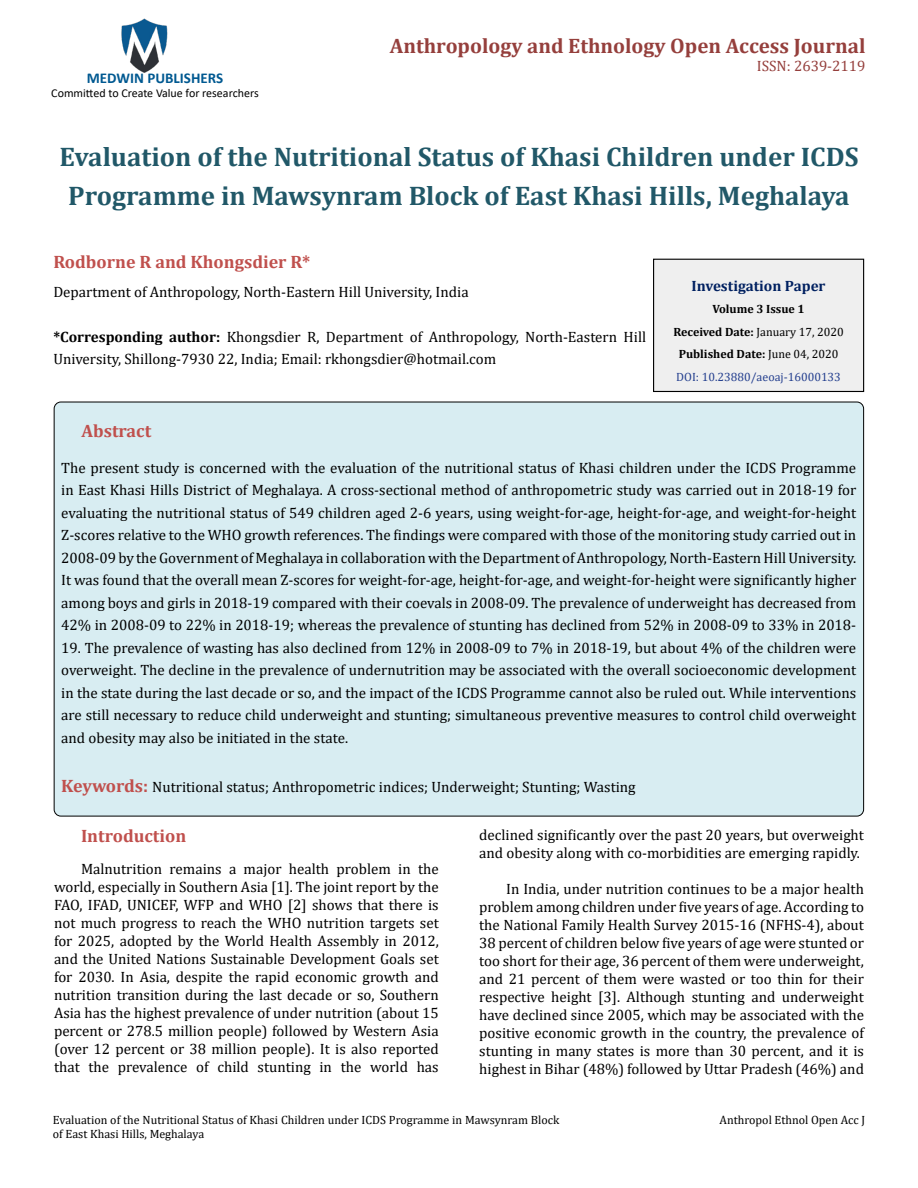
<style>
.page{position:relative;width:918px;height:1188px;background:#fff}
.page>*{position:absolute;margin:0;border:0;box-sizing:border-box;transform-origin:0 0}
.t1{font:700 27px/39px "Cambria";color:#215868;text-align:center}
.t2{font:700 21px "Cambria";color:#953f3c}
.t3{font:700 18px "Cambria";color:#c0504d}
.t4{font:15px/18px "Cambria";color:#000;text-align:justify}
.t5{font:700 15px "Cambria";color:#002060}
.t6{font:700 15px "Calibri";color:#005991}
.t7{font:15px "Cambria";color:#953f3c}
.t8{font:12px/14.4px "Cambria";color:#000}
.t9{font:700 12px/22.5px "Cambria";color:#000;text-align:center}
.t10{font:12px "Calibri";color:#000}
.s1{font-weight:700}
.s2{font-weight:400}
.s3{font-weight:400;color:#25408f}
.s4{font-weight:700;font-size:18px;color:#c0504d}
</style>
<div class="page">
<img style="left:121px;top:18px;width:47px;height:55px">
<div style="left:654px;top:259px;width:210px;height:132px;background:#efefef"></div>
<div style="left:653px;top:259px;width:211px;height:133px;border:1px solid #000"></div>
<div style="left:54px;top:402px;width:810px;height:414px;background:#d8edf2;border-radius:7px"></div>
<p class="t6" style="left:87px;top:67px;width:138px">MEDWIN PUBLISHERS</p>
<p class="t10" style="left:51px;top:85px;width:209px">Committed to Create Value for researchers</p>
<h2 class="t2" style="left:390px;top:31px;width:477px">Anthropology and Ethnology Open Access Journal</h2>
<p class="t7" style="left:757px;top:57px;width:110px">ISSN: 2639-2119</p>
<h1 class="t1" style="left:59px;top:136px;width:801px">Evaluation of the Nutritional Status of Khasi Children under ICDS<br>Programme in Mawsynram Block of East Khasi Hills, Meghalaya</h1>
<p class="t3" style="left:53px;top:249px;width:259px">Rodborne R and Khongsdier R*</p>
<p class="t4" style="left:53px;top:283px;width:417px">Department of Anthropology, North-Eastern Hill University, India</p>
<p class="t4" style="left:53px;top:325px;width:594px;line-height:22.5px"><span class="s1">*Corresponding author:</span> Khongsdier R, Department of Anthropology, North-Eastern Hill<br>University, Shillong-7930 22, India; Email: rkhongsdier@hotmail.com</p>
<p class="t5" style="left:692px;top:275px;width:135px">Investigation Paper</p>
<p class="t9" style="left:673px;top:298px;width:172px">Volume 3 Issue 1<br>Received Date: <span class="s2">January 17, 2020<br></span>Published Date: <span class="s2">June 04, 2020<br></span><span class="s3">DOI: 10.23880/aeoaj-16000133</span></p>
<p class="t3" style="left:82px;top:418px;width:71px">Abstract</p>
<p class="t4" style="left:61px;top:456px;width:797px;line-height:22.5px">The present study is concerned with the evaluation of the nutritional status of Khasi children under the ICDS Programme in East Khasi Hills District of Meghalaya. A cross-sectional method of anthropometric study was carried out in 2018-19 for evaluating the nutritional status of 549 children aged 2-6 years, using weight-for-age, height-for-age, and weight-for-height Z-scores relative to the WHO growth references. The findings were compared with those of the monitoring study carried out in 2008-09 by the Government of Meghalaya in collaboration with the Department of Anthropology, North-Eastern Hill University.<br>It was found that the overall mean Z-scores for weight-for-age, height-for-age, and weight-for-height were significantly higher among boys and girls in 2018-19 compared with their coevals in 2008-09. The prevalence of underweight has decreased from 42% in 2008-09 to 22% in 2018-19; whereas the prevalence of stunting has declined from 52% in 2008-09 to 33% in 2018-</p>
<p class="t4" style="left:61px;top:636px;width:797px;line-height:22.5px">19. The prevalence of wasting has also declined from 12% in 2008-09 to 7% in 2018-19, but about 4% of the children were overweight. The decline in the prevalence of undernutrition may be associated with the overall socioeconomic development in the state during the last decade or so, and the impact of the ICDS Programme cannot also be ruled out. While interventions are still necessary to reduce child underweight and stunting; simultaneous preventive measures to control child overweight and obesity may also be initiated in the state.</p>
<p class="t4" style="left:61px;top:778px;width:576px"><span class="s4">Keywords:</span> Nutritional status; Anthropometric indices; Underweight; Stunting; Wasting</p>
<p class="t3" style="left:81px;top:824px;width:107px">Introduction</p>
<p class="t4" style="left:54px;top:860px;width:386px;text-indent:27px">Malnutrition remains a major health problem in the world, especially in Southern Asia [1]. The joint report by the FAO, IFAD, UNICEF, WFP and WHO [2] shows that there is not much progress to reach the WHO nutrition targets set for 2025, adopted by the World Health Assembly in 2012, and the United Nations Sustainable Development Goals set for 2030. In Asia, despite the rapid economic growth and nutrition transition during the last decade or so, Southern Asia has the highest prevalence of under nutrition (about 15 percent or 278.5 million people) followed by Western Asia (over 12 percent or 38 million people). It is also reported that the prevalence of child stunting in the world has</p>
<p class="t4" style="left:479px;top:826px;width:386px">declined significantly over the past 20 years, but overweight and obesity along with co-morbidities are emerging rapidly.</p>
<p class="t4" style="left:479px;top:880px;width:386px;text-indent:27px">In India, under nutrition continues to be a major health problem among children under five years of age. According to the National Family Health Survey 2015-16 (NFHS-4), about 38 percent of children below five years of age were stunted or too short for their age, 36 percent of them were underweight, and 21 percent of them were wasted or too thin for their respective height [3]. Although stunting and underweight have declined since 2005, which may be associated with the positive economic growth in the country, the prevalence of stunting in many states is more than 30 percent, and it is highest in Bihar (48%) followed by Uttar Pradesh (46%) and</p>
<p class="t8" style="left:53px;top:1113px;width:508px">Evaluation of the Nutritional Status of Khasi Children under ICDS Programme in Mawsynram Block of East Khasi Hills, Meghalaya</p>
<p class="t8" style="left:720px;top:1113px;width:147px">Anthropol Ethnol Open Acc J</p>
</div>
